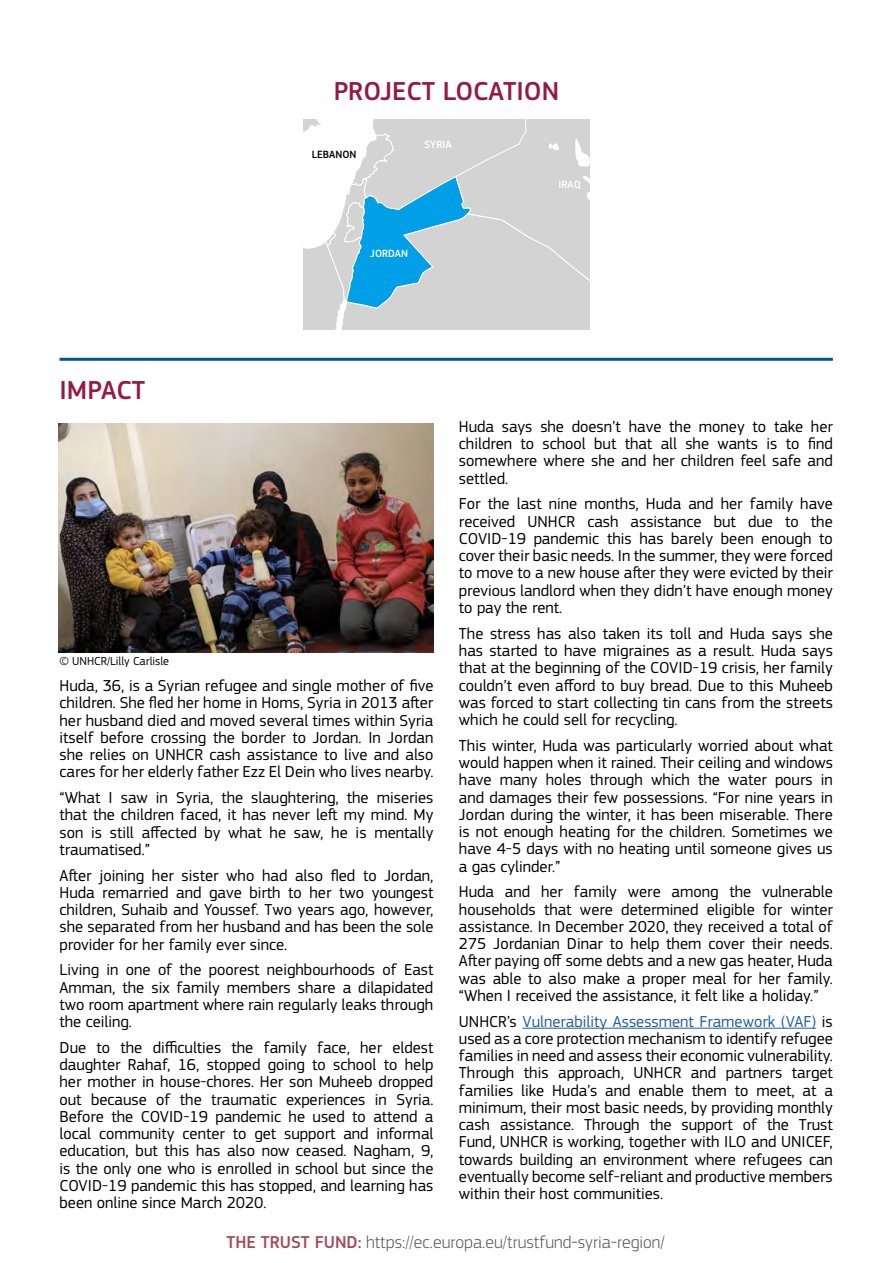
<style>
.page{position:relative;width:893px;height:1263px;background:#fff}
.page>*{position:absolute;margin:0;border:0;box-sizing:border-box;transform-origin:0 0}
.t1{font:500 27px "EC Square Sans Pro";color:#951a43}
.t2{font:300 17.85px "EC Square Sans Pro";color:#58595b}
.t3{font:16.5px/17.2px "EC Square Sans Pro";color:#000;text-align:justify}
.t4{font:12px "EC Square Sans Pro";color:#000}
.t5{font:500 10.95px "EC Square Sans Pro";color:#fff}
.t6{font:500 10.95px "EC Square Sans Pro";color:#000}
.s1{color:#215e9e}
.s2{font-weight:500;color:#a5495a}
</style>
<div class="page">
<hr style="left:60px;top:358px;width:773px;height:3px;background:#00569c">
<hr style="left:522px;top:1028px;width:294px;height:1px;background:#215e9e">
<svg style="left:303px;top:119px;width:286px;height:210px;background:#bdd2da"></svg>
<img style="left:58px;top:423px;width:375px;height:229px">
<p class="t1" style="left:334px;top:75px;width:227px">PROJECT LOCATION</p>
<p class="t1" style="left:60px;top:374px;width:87px">IMPACT</p>
<p class="t6" style="left:312px;top:148px;width:46px">LEBANON</p>
<p class="t5" style="left:424px;top:138px;width:29px">SYRIA</p>
<p class="t5" style="left:370px;top:247px;width:39px">JORDAN</p>
<p class="t5" style="left:559px;top:178px;width:24px">IRAQ</p>
<p class="t4" style="left:60px;top:654px;width:111px">© UNHCR/Lilly Carlisle</p>
<p class="t3" style="left:60px;top:677px;width:375px">Huda, 36, is a Syrian refugee and single mother of five children. She fled her home in Homs, Syria in 2013 after her husband died and moved several times within Syria itself before crossing the border to Jordan. In Jordan she relies on UNHCR cash assistance to live and also cares for her elderly father Ezz El Dein who lives nearby.</p>
<p class="t3" style="left:60px;top:789px;width:375px">“What I saw in Syria, the slaughtering, the miseries that the children faced, it has never left my mind. My son is still affected by what he saw, he is mentally traumatised.”</p>
<p class="t3" style="left:60px;top:867px;width:375px">After joining her sister who had also fled to Jordan, Huda remarried and gave birth to her two youngest children, Suhaib and Youssef. Two years ago, however, she separated from her husband and has been the sole provider for her family ever since.</p>
<p class="t3" style="left:60px;top:961px;width:375px">Living in one of the poorest neighbourhoods of East Amman, the six family members share a dilapidated two room apartment where rain regularly leaks through the ceiling.</p>
<p class="t3" style="left:60px;top:1039px;width:375px">Due to the difficulties the family face, her eldest daughter Rahaf, 16, stopped going to school to help her mother in house-chores. Her son Muheeb dropped out because of the traumatic experiences in Syria.<br>Before the COVID-19 pandemic he used to attend a local community center to get support and informal education, but this has also now ceased. Nagham, 9, is the only one who is enrolled in school but since the COVID-19 pandemic this has stopped, and learning has been online since March 2020.</p>
<p class="t3" style="left:459px;top:418px;width:375px">Huda says she doesn’t have the money to take her children to school but that all she wants is to find somewhere where she and her children feel safe and settled.</p>
<p class="t3" style="left:459px;top:495px;width:375px">For the last nine months, Huda and her family have received UNHCR cash assistance but due to the COVID-19 pandemic this has barely been enough to cover their basic needs. In the summer, they were forced to move to a new house after they were evicted by their previous landlord when they didn’t have enough money to pay the rent.</p>
<p class="t3" style="left:459px;top:625px;width:375px">The stress has also taken its toll and Huda says she has started to have migraines as a result. Huda says that at the beginning of the COVID-19 crisis, her family couldn’t even afford to buy bread. Due to this Muheeb was forced to start collecting tin cans from the streets which he could sell for recycling.</p>
<p class="t3" style="left:459px;top:737px;width:375px">This winter, Huda was particularly worried about what would happen when it rained. Their ceiling and windows have many holes through which the water pours in and damages their few possessions. “For nine years in Jordan during the winter, it has been miserable. There is not enough heating for the children. Sometimes we have 4-5 days with no heating until someone gives us a gas cylinder.”</p>
<p class="t3" style="left:459px;top:883px;width:375px">Huda and her family were among the vulnerable households that were determined eligible for winter assistance. In December 2020, they received a total of 275 Jordanian Dinar to help them cover their needs.<br>After paying off some debts and a new gas heater, Huda was able to also make a proper meal for her family. “When I received the assistance, it felt like a holiday.”</p>
<p class="t3" style="left:459px;top:1012px;width:375px">UNHCR’s <span class="s1">Vulnerability Assessment Framework (VAF)</span> is used as a core protection mechanism to identify refugee families in need and assess their economic vulnerability.<br>Through this approach, UNHCR and partners target families like Huda’s and enable them to meet, at a minimum, their most basic needs, by providing monthly cash assistance. Through the support of the Trust Fund, UNHCR is working, together with ILO and UNICEF, towards building an environment where refugees can eventually become self-reliant and productive members within their host communities.</p>
<p class="t2" style="left:226px;top:1231px;width:440px"><span class="s2">THE TRUST FUND:</span> https://ec.europa.eu/trustfund-syria-region/</p>
</div>
